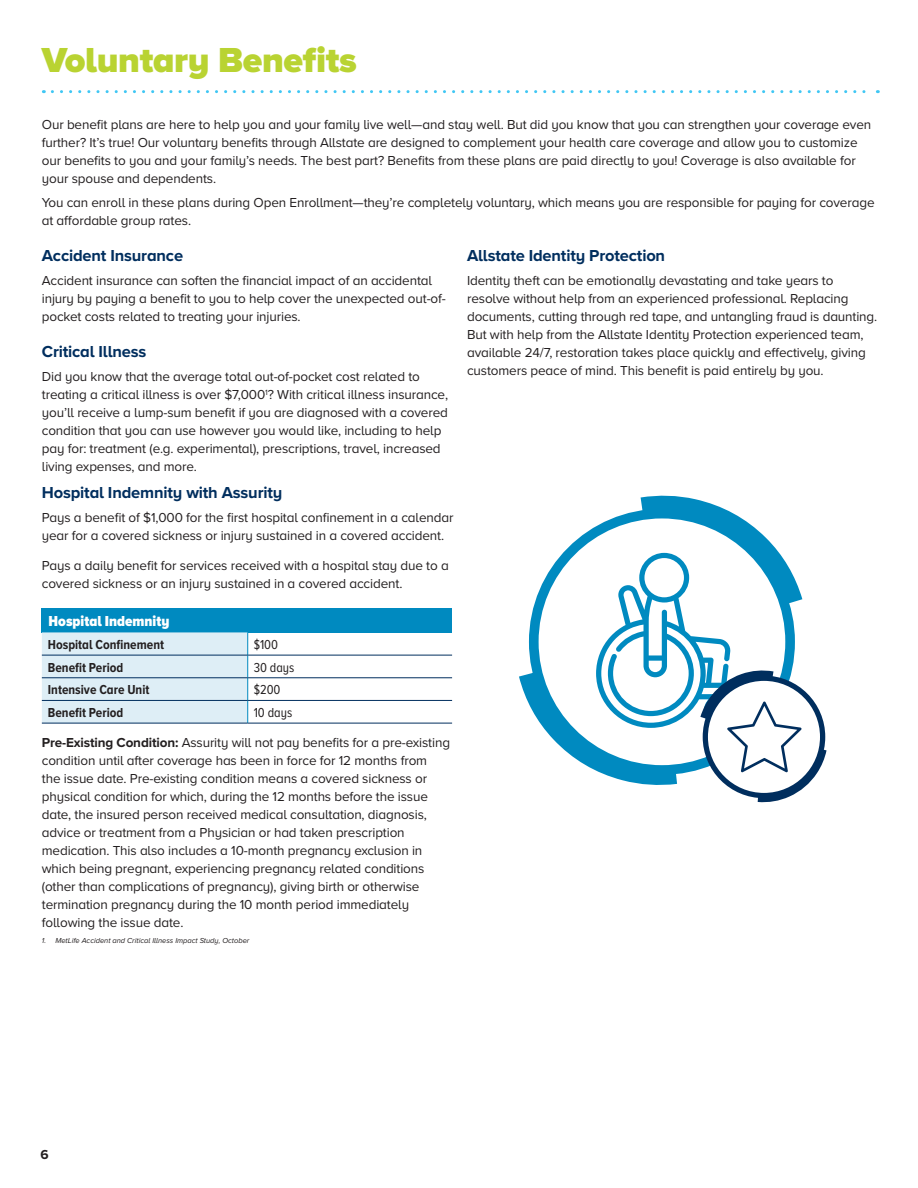
<style>
.page{position:relative;width:918px;height:1188px;background:#fff}
.page>*{position:absolute;margin:0;border:0;box-sizing:border-box;transform-origin:0 0}
.Section_Titles{font:900 36px "Proxima Nova A";letter-spacing:-.01em;color:#b9d332}
.Base_Paragraphs{font:700 16.5px "Proxima Nova A";letter-spacing:-.01em;color:#002e5e}
.t1{font:900 15px "Proxima Nova A Cond";color:#fff}
.Base_Paragraphs-2{font:13.5px/18px "Proxima Nova A";letter-spacing:-.01em;color:#231f20}
.Base_Paragraphs-3{font:700 13.5px "Proxima Nova A Cond";color:#231f20}
.Base_Paragraphs-4{font:13.5px "Proxima Nova A Cond";color:#231f20}
.t2{font:700 13.5px "Proxima Nova A";color:#231f20}
.t3{font:italic 7.5px "Proxima Nova A";color:#231f20}
.s1{font-weight:700}
</style>
<div class="page">
<svg style="left:52px;top:90px;width:826px;height:3px"></svg>
<div style="left:42px;top:608px;width:410px;height:24px;background:#008ac0"></div>
<hr style="left:248px;top:655px;width:204px;height:1px;background:#002e5e">
<hr style="left:248px;top:678px;width:204px;height:1px;background:#002e5e">
<hr style="left:248px;top:700px;width:204px;height:1px;background:#002e5e">
<hr style="left:248px;top:723px;width:204px;height:1px;background:#002e5e">
<div style="left:42px;top:632px;width:206px;height:91px;background:#deeef6"></div>
<hr style="left:42px;top:655px;width:206px;height:1px;background:#002e5e">
<hr style="left:42px;top:678px;width:206px;height:1px;background:#002e5e">
<hr style="left:42px;top:700px;width:206px;height:1px;background:#002e5e">
<hr style="left:42px;top:723px;width:206px;height:1px;background:#002e5e">
<svg style="left:519px;top:495px;width:308px;height:308px"></svg>
<p class="Section_Titles" style="left:42px;top:33px;width:316px">Voluntary Benefits</p>
<p class="Base_Paragraphs-2" style="left:42px;top:115px;width:831px">Our benefit plans are here to help you and your family live well—and stay well. But did you know that you can strengthen your coverage even further? It’s true! Our voluntary benefits through Allstate are designed to complement your health care coverage and allow you to customize our benefits to you and your family’s needs. The best part? Benefits from these plans are paid directly to you! Coverage is also available for your spouse and dependents.</p>
<p class="Base_Paragraphs-2" style="left:42px;top:193px;width:834px">You can enroll in these plans during Open Enrollment—they’re completely voluntary, which means you are responsible for paying for coverage at affordable group rates.</p>
<p class="Base_Paragraphs" style="left:42px;top:243px;width:143px">Accident Insurance</p>
<p class="Base_Paragraphs-2" style="left:42px;top:271px;width:406px">Accident insurance can soften the financial impact of an accidental injury by paying a benefit to you to help cover the unexpected out-of&shy;pocket costs related to treating your injuries.</p>
<p class="Base_Paragraphs" style="left:42px;top:339px;width:106px">Critical Illness</p>
<p class="Base_Paragraphs-2" style="left:42px;top:367px;width:408px">Did you know that the average total out-of-pocket cost related to treating a critical illness is over $7,000<sup>1</sup>? With critical illness insurance, you’ll receive a lump-sum benefit if you are diagnosed with a covered condition that you can use however you would like, including to help pay for: treatment (e.g. experimental), prescriptions, travel, increased living expenses, and more.</p>
<p class="Base_Paragraphs" style="left:42px;top:480px;width:242px">Hospital Indemnity with Assurity</p>
<p class="Base_Paragraphs-2" style="left:42px;top:508px;width:413px">Pays a benefit of $1,000 for the first hospital confinement in a calendar year for a covered sickness or injury sustained in a covered accident.</p>
<p class="Base_Paragraphs-2" style="left:42px;top:556px;width:408px">Pays a daily benefit for services received with a hospital stay due to a covered sickness or an injury sustained in a covered accident.</p>
<p class="t1" style="left:49px;top:612px;width:122px">Hospital Indemnity</p>
<p class="Base_Paragraphs-3" style="left:48px;top:637px;width:118px">Hospital Confinement</p>
<p class="Base_Paragraphs-4" style="left:254px;top:637px;width:26px">$100</p>
<p class="Base_Paragraphs-3" style="left:48px;top:660px;width:77px">Benefit Period</p>
<p class="Base_Paragraphs-4" style="left:254px;top:660px;width:42px">30 days</p>
<p class="Base_Paragraphs-3" style="left:48px;top:682px;width:103px">Intensive Care Unit</p>
<p class="Base_Paragraphs-4" style="left:254px;top:683px;width:28px">$200</p>
<p class="Base_Paragraphs-3" style="left:48px;top:705px;width:77px">Benefit Period</p>
<p class="Base_Paragraphs-4" style="left:254px;top:705px;width:40px">10 days</p>
<p class="Base_Paragraphs-2" style="left:42px;top:733px;width:410px"><span class="s1">Pre-Existing Condition:</span> Assurity will not pay benefits for a pre-existing condition until after coverage has been in force for 12 months from<br>the issue date. Pre-existing condition means a covered sickness or physical condition for which, during the 12 months before the issue date, the insured person received medical consultation, diagnosis, advice or treatment from a Physician or had taken prescription medication. This also includes a 10-month pregnancy exclusion in which being pregnant, experiencing pregnancy related conditions (other than complications of pregnancy), giving birth or otherwise termination pregnancy during the 10 month period immediately following the issue date.</p>
<p class="Base_Paragraphs" style="left:467px;top:243px;width:200px">Allstate Identity Protection</p>
<p class="Base_Paragraphs-2" style="left:467px;top:271px;width:412px">Identity theft can be emotionally devastating and take years to resolve without help from an experienced professional. Replacing documents, cutting through red tape, and untangling fraud is daunting.<br>But with help from the Allstate Identity Protection experienced team, available 24/7, restoration takes place quickly and effectively, giving customers peace of mind. This benefit is paid entirely by you.</p>
<p class="t3" style="left:42px;top:935px;width:209px">1. MetLife Accident and Critical Illness Impact Study, October</p>
<p class="t2" style="left:41px;top:1144px;width:10px">6</p>
</div>
